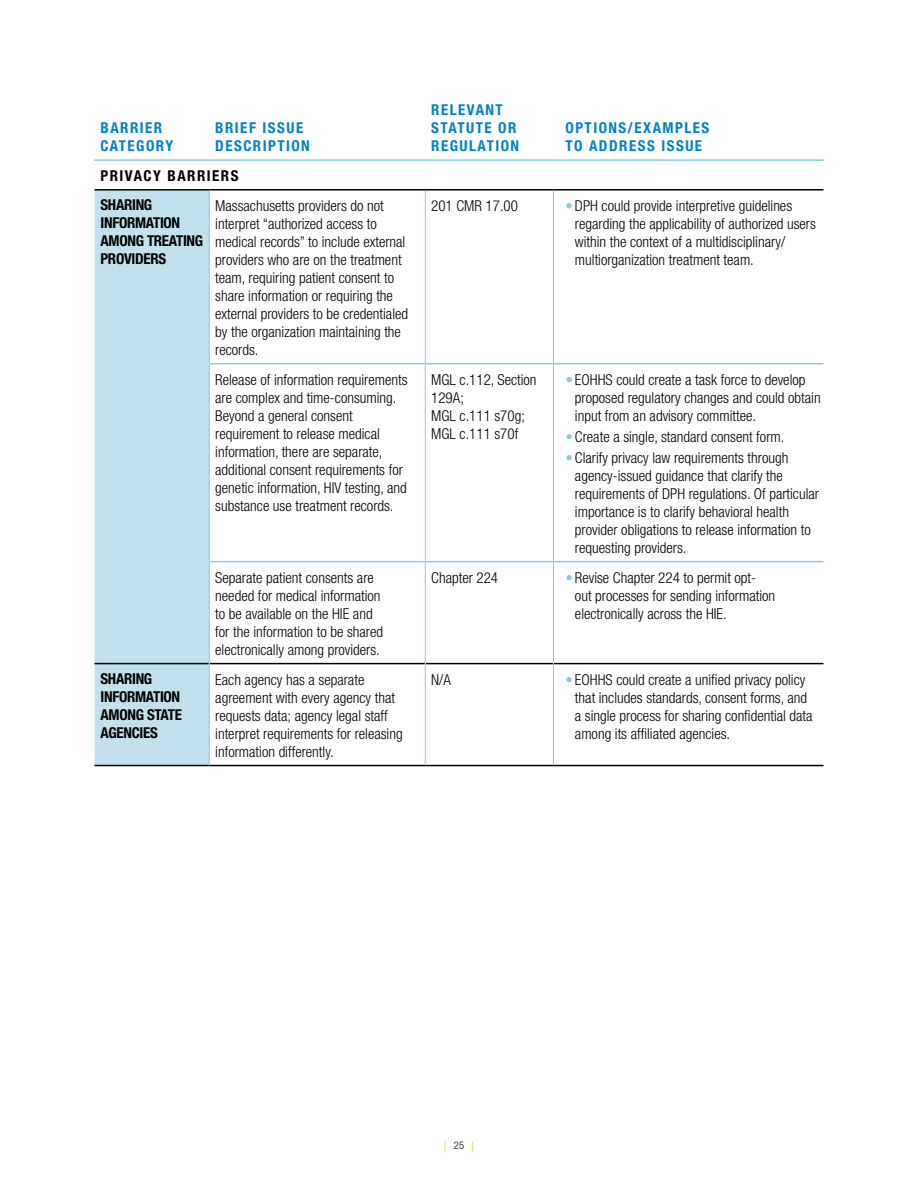
<style>
.page{position:relative;width:918px;height:1188px;background:#fff}
.page>*{position:absolute;margin:0;border:0;box-sizing:border-box;transform-origin:0 0}
.t1{font:300 condensed 15px/18px "Helvetica Neue";color:#000}
.t2{font:700 condensed 15px/18px "Helvetica Neue";letter-spacing:.1em;color:#0081c6}
.t3{font:700 condensed 15px/18px "Helvetica Neue";letter-spacing:-.02em;color:#000}
.t4{font:300 condensed 10.5px "Helvetica Neue";color:#c1d72f}
.s1{color:#88cbdf}
.s2{color:#000}
</style>
<div class="page">
<div style="left:94px;top:191px;width:115px;height:574px;background:#c1e1ec"></div>
<hr style="left:210px;top:363px;width:215px;height:1px;background:#88cbdf">
<hr style="left:426px;top:363px;width:127px;height:1px;background:#88cbdf">
<hr style="left:554px;top:363px;width:270px;height:1px;background:#88cbdf">
<hr style="left:210px;top:561px;width:215px;height:1px;background:#88cbdf">
<hr style="left:426px;top:561px;width:127px;height:1px;background:#88cbdf">
<hr style="left:554px;top:561px;width:270px;height:1px;background:#88cbdf">
<hr style="left:94px;top:663px;width:115px;height:1px;background:#000">
<hr style="left:210px;top:663px;width:215px;height:1px;background:#000">
<hr style="left:426px;top:663px;width:127px;height:1px;background:#000">
<hr style="left:554px;top:663px;width:270px;height:1px;background:#000">
<hr style="left:94px;top:765px;width:115px;height:1px;background:#000">
<hr style="left:209px;top:765px;width:216px;height:1px;background:#000">
<hr style="left:425px;top:765px;width:129px;height:1px;background:#000">
<hr style="left:554px;top:765px;width:270px;height:1px;background:#000">
<hr style="left:209px;top:191px;width:1px;height:173px;background:#88cbdf">
<hr style="left:425px;top:191px;width:1px;height:173px;background:#88cbdf">
<hr style="left:553px;top:191px;width:1px;height:173px;background:#88cbdf">
<hr style="left:209px;top:364px;width:1px;height:198px;background:#88cbdf">
<hr style="left:425px;top:364px;width:1px;height:198px;background:#88cbdf">
<hr style="left:553px;top:364px;width:1px;height:198px;background:#88cbdf">
<hr style="left:209px;top:562px;width:1px;height:102px;background:#88cbdf">
<hr style="left:425px;top:562px;width:1px;height:102px;background:#88cbdf">
<hr style="left:553px;top:562px;width:1px;height:102px;background:#88cbdf">
<hr style="left:209px;top:664px;width:1px;height:101px;background:#88cbdf">
<hr style="left:425px;top:664px;width:1px;height:101px;background:#88cbdf">
<hr style="left:553px;top:664px;width:1px;height:101px;background:#88cbdf">
<hr style="left:94px;top:189px;width:115px;height:2px;background:#000">
<hr style="left:209px;top:189px;width:216px;height:2px;background:#000">
<hr style="left:425px;top:189px;width:129px;height:2px;background:#000">
<hr style="left:554px;top:189px;width:270px;height:2px;background:#000">
<hr style="left:94px;top:159px;width:115px;height:2px;background:#88cbdf">
<hr style="left:209px;top:159px;width:216px;height:2px;background:#88cbdf">
<hr style="left:425px;top:159px;width:129px;height:2px;background:#88cbdf">
<hr style="left:554px;top:159px;width:270px;height:2px;background:#88cbdf">
<p class="t2" style="left:100px;top:119px;width:20px">BARRIER<br>CATEGORY</p>
<p class="t2" style="left:215px;top:119px;width:63px">BRIEF ISSUE<br>DESCRIPTION</p>
<p class="t2" style="left:431px;top:101px;width:20px">RELEVANT<br>STATUTE</p>
<p class="t2" style="left:498px;top:119px;width:10px">OR</p>
<p class="t2" style="left:431px;top:137px;width:20px">REGULATION</p>
<p class="t2" style="left:566px;top:119px;width:20px">OPTIONS</p>
<p class="t2" style="left:628px;top:119px;width:36px">/EXAMPLES</p>
<p class="t2" style="left:566px;top:137px;width:44px">TO ADDRESS</p>
<p class="t2" style="left:661px;top:137px;width:16px">ISSUE</p>
<p class="t3" style="left:100px;top:166px;width:19px">PRIVACY</p>
<p class="t3" style="left:168px;top:166px;width:20px">BARRIERS</p>
<p class="t3" style="left:100px;top:196px;width:28px">SHARING<br>INFORMATION<br>AMONG</p>
<p class="t1" style="left:215px;top:196px;width:194px">Massachusetts providers do not interpret “authorized access to medical records” to include external providers who are on the treatment team, requiring patient consent to share information or requiring the external providers to be credentialed by the organization maintaining the records.</p>
<p class="t1" style="left:431px;top:196px;width:88px">201 CMR 17.00</p>
<p class="t1" style="left:575px;top:196px;width:243px;text-indent:-9px"><span class="s1">•</span> DPH could provide interpretive guidelines regarding the applicability of authorized users within the context of a multidisciplinary/ multiorganization treatment team.</p>
<p class="t1" style="left:215px;top:370px;width:194px">Release of information requirements are complex and time-consuming.<br>Beyond a general consent requirement to release medical information, there are separate, additional consent requirements for genetic information, HIV testing, and substance use treatment records.</p>
<p class="t1" style="left:431px;top:370px;width:107px">MGL c.112, Section<br>129A;<br>MGL c.111 s70g;<br>MGL c.111 s70f</p>
<p class="t1" style="left:575px;top:370px;width:247px;text-indent:-9px"><span class="s1">•</span> EOHHS could create a task force to develop proposed regulatory changes and could obtain input from an advisory committee.</p>
<p class="t3" style="left:147px;top:232px;width:15px">TREATING</p>
<p class="t3" style="left:100px;top:250px;width:16px">PROVIDERS</p>
<p class="t1" style="left:566px;top:427px;width:220px"><span class="s1">•</span> Create a single, standard consent form.</p>
<p class="t1" style="left:575px;top:448px;width:246px;text-indent:-9px"><span class="s1">•</span> Clarify privacy law requirements through agency-issued guidance that clarify the requirements of DPH regulations. Of particular importance is to clarify behavioral health provider obligations to release information to requesting providers.</p>
<p class="t3" style="left:100px;top:670px;width:28px">SHARING<br>INFORMATION<br>AMONG</p>
<p class="t3" style="left:147px;top:706px;width:16px">STATE</p>
<p class="t3" style="left:100px;top:724px;width:16px">AGENCIES</p>
<p class="t1" style="left:215px;top:568px;width:169px">Separate patient consents are needed for medical information to be available on the HIE and for the information to be shared electronically among providers.</p>
<p class="t1" style="left:431px;top:568px;width:68px">Chapter 224</p>
<p class="t1" style="left:575px;top:568px;width:202px;text-indent:-9px"><span class="s1">•</span> Revise Chapter 224 to permit opt&shy;out processes for sending information electronically across the HIE.</p>
<p class="t1" style="left:215px;top:670px;width:189px">Each agency has a separate agreement with every agency that requests data; agency legal staff interpret requirements for releasing information differently.</p>
<p class="t1" style="left:431px;top:670px;width:21px">N/A</p>
<p class="t1" style="left:575px;top:670px;width:239px;text-indent:-9px"><span class="s1">•</span> EOHHS could create a unified privacy policy that includes standards, consent forms, and a single process for sharing confidential data among its affiliated agencies.</p>
<p class="t4" style="left:444px;top:1139px;width:32px">[ <span class="s2">25</span> ]</p>
</div>
